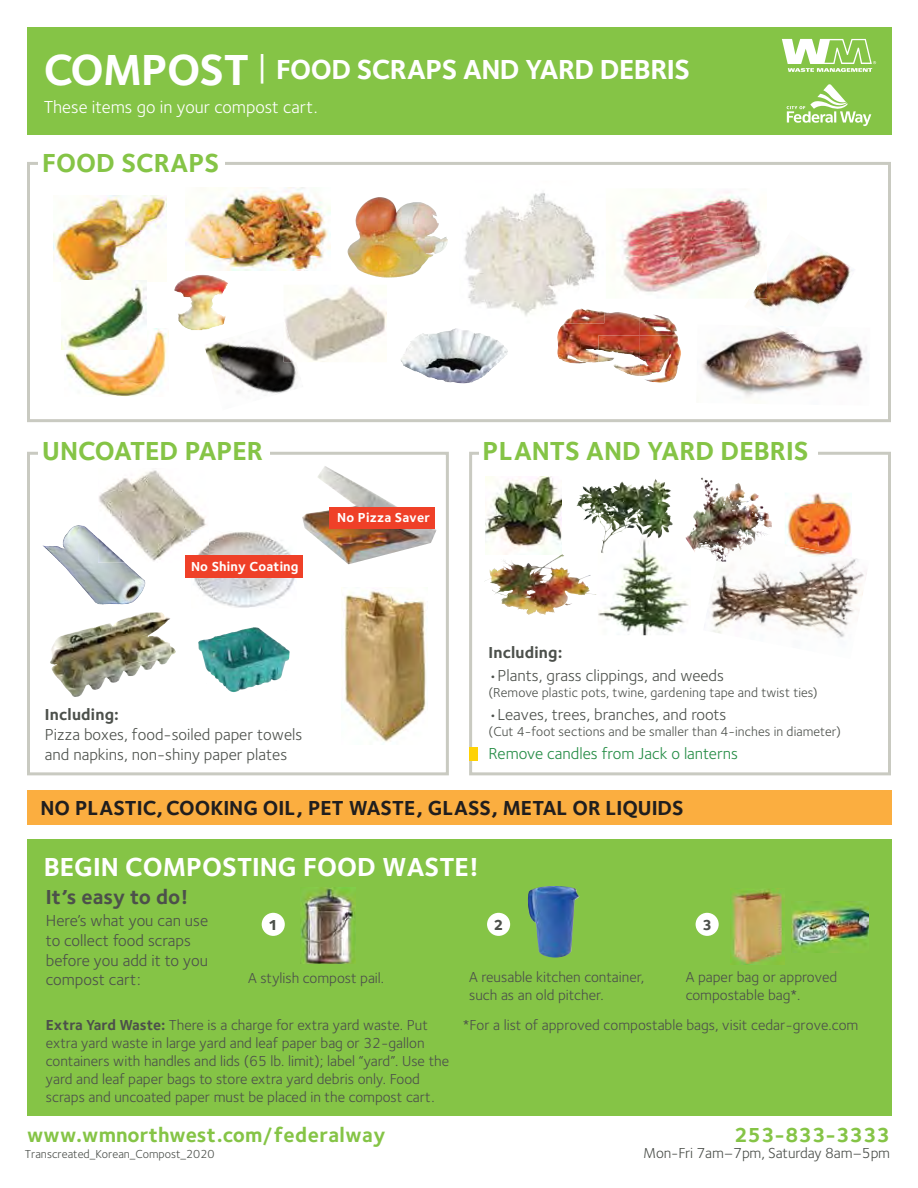
<style>
.page{position:relative;width:918px;height:1188px;background:#fff}
.page>*{position:absolute;margin:0;border:0;box-sizing:border-box;transform-origin:0 0}
.t1{font:700 28.5px "Foundry Sterling";letter-spacing:-.02em;color:#fff}
.t2{font:700 27px "Foundry Sterling";color:#85c446}
.t3{font:700 27px "Foundry Sterling";color:#fff}
.t4{font:700 21px "Foundry Sterling";color:#201e1e}
.t5{font:700 21px "Foundry Sterling";color:#85c446}
.t6{font:700 21px "Foundry Sterling";color:#4c504b}
.t7{font:18px "Foundry Sterling";color:#fff}
.t8{font:16.5px/19.8px "Foundry Sterling";color:#4c504b}
.t9{font:16.5px "Foundry Sterling";color:#228b43}
.t10{font:700 16.5px "Foundry Sterling";letter-spacing:.015em;color:#4c504b}
.t11{font:15px/18px "Foundry Sterling";color:#4c504b}
.t12{font:800 15px "Foundry Sterling";color:#4c504b}
.t13{font:13.5px "Foundry Sterling";letter-spacing:.01em;color:#4c504b}
.t14{font:700 13.5px "Foundry Sterling";letter-spacing:.015em;color:#fff}
.t15{font:12px "Foundry Sterling";color:#4c504b}
.s1{font-size:45px}
.s2{font-weight:400;font-size:37.5px}
.s3{font-weight:700}
</style>
<div class="page">
<div style="left:27px;top:27px;width:864px;height:108px;background:#85c446"></div>
<div style="left:27px;top:840px;width:864px;height:276px;background:#85c446"></div>
<div style="left:27px;top:790px;width:864px;height:35px;background:#fbae40"></div>
<svg style="left:27px;top:162px;width:864px;height:614px"></svg>
<div style="left:469px;top:747px;width:9px;height:13px;background:#fed205"></div>
<img style="left:174px;top:274px;width:52px;height:56px">
<img style="left:696px;top:324px;width:174px;height:82px">
<img style="left:54px;top:195px;width:113px;height:87px">
<img style="left:606px;top:188px;width:161px;height:111px">
<img style="left:65px;top:328px;width:104px;height:69px">
<img style="left:400px;top:328px;width:108px;height:56px">
<img style="left:356px;top:197px;width:24px;height:36px">
<img style="left:557px;top:323px;width:24px;height:24px">
<img style="left:561px;top:328px;width:20px;height:19px">
<img style="left:744px;top:230px;width:112px;height:97px">
<img style="left:775px;top:326px;width:46px;height:21px">
<img style="left:749px;top:270px;width:18px;height:29px">
<img style="left:460px;top:181px;width:144px;height:142px">
<img style="left:564px;top:308px;width:40px;height:15px">
<img style="left:61px;top:281px;width:86px;height:69px">
<img style="left:185px;top:187px;width:146px;height:84px">
<img style="left:284px;top:285px;width:103px;height:77px">
<img style="left:204px;top:322px;width:100px;height:88px">
<img style="left:284px;top:322px;width:12px;height:40px">
<img style="left:485px;top:477px;width:76px;height:78px">
<img style="left:527px;top:554px;width:35px;height:13px">
<img style="left:633px;top:480px;width:22px;height:10px">
<img style="left:598px;top:536px;width:93px;height:99px">
<img style="left:601px;top:536px;width:10px;height:17px">
<img style="left:785px;top:493px;width:67px;height:64px">
<img style="left:701px;top:478px;width:9px;height:36px">
<img style="left:703px;top:545px;width:147px;height:114px">
<img style="left:785px;top:544px;width:64px;height:13px">
<img style="left:717px;top:532px;width:27px;height:29px">
<img style="left:317px;top:466px;width:29px;height:32px">
<img style="left:42px;top:545px;width:45px;height:48px">
<img style="left:95px;top:612px;width:52px;height:15px">
<img style="left:205px;top:627px;width:48px;height:13px">
<img style="left:191px;top:531px;width:106px;height:77px">
<img style="left:342px;top:587px;width:86px;height:157px">
<img style="left:98px;top:468px;width:110px;height:95px">
<img style="left:98px;top:538px;width:27px;height:25px">
<img style="left:191px;top:531px;width:17px;height:25px">
<div style="left:330px;top:507px;width:105px;height:22px;background:#ef4028"></div>
<div style="left:185px;top:556px;width:118px;height:22px;background:#ef4028"></div>
<img style="left:301px;top:888px;width:54px;height:75px">
<img style="left:528px;top:886px;width:51px;height:72px">
<img style="left:732px;top:889px;width:52px;height:75px">
<img style="left:791px;top:901px;width:78px;height:48px">
<svg style="left:782px;top:39px;width:94px;height:33px"></svg>
<svg style="left:787px;top:84px;width:84px;height:42px"></svg>
<div style="left:262px;top:913px;width:23px;height:23px;background:#fff;border-radius:50%"></div>
<div style="left:487px;top:913px;width:23px;height:23px;background:#fff;border-radius:50%"></div>
<div style="left:696px;top:913px;width:23px;height:23px;background:#fff;border-radius:50%"></div>
<div style="left:38px;top:145px;width:187px;height:33px;background:#fff"></div>
<div style="left:479px;top:436px;width:339px;height:33px;background:#fff"></div>
<div style="left:38px;top:434px;width:232px;height:34px;background:#fff"></div>
<h1 class="t1" style="left:44px;top:57px;width:648px"><span class="s1">COMPOST</span> <span class="s2">|</span> FOOD SCRAPS AND YARD DEBRIS</h1>
<p class="t7" style="left:44px;top:100px;width:275px">These items go in your compost cart.</p>
<h2 class="t2" style="left:42px;top:152px;width:179px">FOOD SCRAPS</h2>
<h2 class="t2" style="left:42px;top:440px;width:222px">UNCOATED PAPER</h2>
<h2 class="t2" style="left:483px;top:440px;width:327px">PLANTS AND YARD DEBRIS</h2>
<p class="t14" style="left:191px;top:560px;width:109px">No Shiny Coating</p>
<p class="t14" style="left:337px;top:512px;width:94px">No Pizza Saver</p>
<p class="t10" style="left:45px;top:708px;width:75px">Including:</p>
<p class="t8" style="left:45px;top:726px;width:259px">Pizza boxes, food-soiled paper towels and napkins, non-shiny paper plates</p>
<p class="t10" style="left:489px;top:646px;width:75px">Including:</p>
<p class="t8" style="left:489px;top:667px;width:237px">•Plants, grass clippings, and weeds</p>
<p class="t13" style="left:489px;top:688px;width:331px">(Remove plastic pots, twine, gardening tape and twist ties)</p>
<p class="t8" style="left:489px;top:706px;width:239px">•Leaves, trees, branches, and roots</p>
<p class="t13" style="left:489px;top:727px;width:354px">(Cut 4-foot sections and be smaller than 4-inches in diameter)</p>
<p class="t9" style="left:489px;top:747px;width:251px">Remove candles from Jack o lanterns</p>
<h3 class="t4" style="left:40px;top:799px;width:645px">NO PLASTIC, COOKING OIL, PET WASTE, GLASS, METAL OR LIQUIDS</h3>
<h2 class="t3" style="left:44px;top:856px;width:437px">BEGIN COMPOSTING FOOD WASTE!</h2>
<h3 class="t6" style="left:46px;top:888px;width:144px">It’s easy to do!</h3>
<p class="t8" style="left:46px;top:912px;width:164px">Here’s what you can use to collect food scraps before you add it to you compost cart:</p>
<p class="t12" style="left:268px;top:920px;width:11px">1</p>
<p class="t12" style="left:494px;top:920px;width:11px">2</p>
<p class="t12" style="left:702px;top:920px;width:11px">3</p>
<p class="t11" style="left:248px;top:971px;width:138px">A stylish compost pail.</p>
<p class="t11" style="left:469px;top:969px;width:177px">A reusable kitchen container, such as an old pitcher.</p>
<p class="t11" style="left:686px;top:969px;width:153px">A paper bag or approved compostable bag*.</p>
<p class="t11" style="left:46px;top:1017px;width:405px"><span class="s3">Extra Yard Waste:</span> There is a charge for extra yard waste. Put extra yard waste in large yard and leaf paper bag or 32-gallon containers with handles and lids (65 lb. limit); label “yard”. Use the yard and leaf paper bags to store extra yard debris only. Food scraps and uncoated paper must be placed in the compost cart.</p>
<p class="t11" style="left:463px;top:1017px;width:397px">*For a list of approved compostable bags, visit cedar-grove.com</p>
<h3 class="t5" style="left:27px;top:1126px;width:360px">www.wmnorthwest.com/federalway</h3>
<h3 class="t5" style="left:734px;top:1126px;width:158px">253-833-3333</h3>
<p class="t15" style="left:25px;top:1150px;width:191px">Transcreated_Korean_Compost_2020</p>
<p class="t11" style="left:643px;top:1145px;width:248px">Mon-Fri 7am–7pm, Saturday 8am–5pm</p>
</div>
